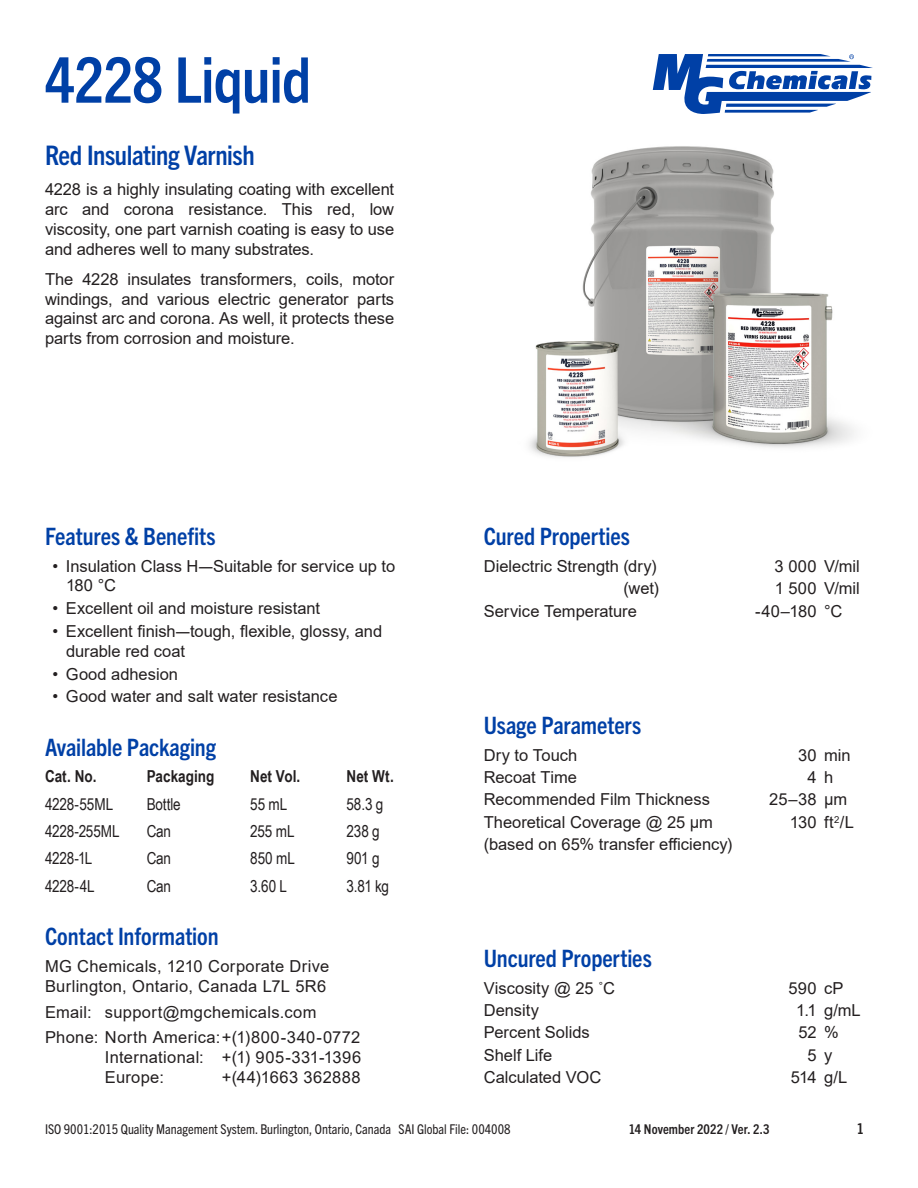
<style>
.page{position:relative;width:918px;height:1188px;background:#fff}
.page>*{position:absolute;margin:0;border:0;box-sizing:border-box;transform-origin:0 0}
.t1{font:700 condensed 63px "Trade Gothic Next LT Pro";letter-spacing:-.015em;color:#0040a6}
.Product_Name_Descrip{font:700 condensed 27px "Trade Gothic Next LT Pro";letter-spacing:-.015em;color:#0040a6}
.H2_space_after{font:700 condensed 24px "Trade Gothic Next LT Pro";letter-spacing:-.005em;color:#0040a6}
.Body_Text{font:16.5px/19.8px "Arial";letter-spacing:-.005em;color:#231f20;text-align:justify}
.Properties_List{font:16.5px "Arial";color:#231f20}
.Bullet_List_-_Featur{font:16.5px/19.8px "Arial";color:#231f20}
.Contact_Information{font:16.5px "Arial";letter-spacing:.02em;color:#231f20}
.Table_Body_Text{font:16.5px "Arial Narrow";letter-spacing:-.01em;color:#231f20}
.Table_Heading{font:700 16.5px "Arial Narrow";letter-spacing:.005em;color:#231f20}
.Bullet_List_-_instru{font:16.5px "Arial";color:#231f20}
.t2{font:700 condensed 15px "Trade Gothic Next LT Pro";color:#231f20}
.t3{font:condensed 13.5px "Trade Gothic Next LT Pro";color:#231f20}
.t4{font:700 condensed 13.5px "Trade Gothic Next LT Pro";letter-spacing:.005em;color:#231f20}
.s1{font-family:"Arial Narrow"}
</style>
<div class="page">
<svg style="left:653px;top:54px;width:220px;height:60px"></svg>
<img style="left:529px;top:146px;width:326px;height:312px">
<h1 class="t1" style="left:45px;top:37px;width:268px">4228 Liquid</h1>
<p class="Product_Name_Descrip" style="left:45px;top:137px;width:211px">Red Insulating Varnish</p>
<p class="Body_Text" style="left:45px;top:179px;width:351px">4228 is a highly insulating coating with excellent arc and corona resistance. This red, low viscosity, one part varnish coating is easy to use and adheres well to many substrates.</p>
<p class="Body_Text" style="left:45px;top:269px;width:351px">The 4228 insulates transformers, coils, motor windings, and various electric generator parts against arc and corona. As well, it protects these parts from corrosion and moisture.</p>
<p class="H2_space_after" style="left:45px;top:520px;width:172px">Features &amp; Benefits</p>
<p class="Bullet_List_-_Featur" style="left:66px;top:556px;width:331px;text-indent:-14px">• Insulation Class H<span class="s1">—</span>Suitable for service up to<br>180 °C</p>
<p class="Bullet_List_-_Featur" style="left:52px;top:598px;width:269px">• Excellent oil and moisture resistant</p>
<p class="Bullet_List_-_Featur" style="left:66px;top:621px;width:318px;text-indent:-14px">• Excellent finish<span class="s1">—</span>tough, flexible, glossy, and durable red coat</p>
<p class="Bullet_List_-_Featur" style="left:52px;top:664px;width:127px">• Good adhesion</p>
<p class="Bullet_List_-_Featur" style="left:52px;top:687px;width:287px">• Good water and salt water resistance</p>
<p class="H2_space_after" style="left:45px;top:731px;width:173px">Available Packaging</p>
<p class="Table_Heading" style="left:45px;top:764px;width:53px">Cat. No.</p>
<p class="Table_Heading" style="left:147px;top:764px;width:69px">Packaging</p>
<p class="Table_Heading" style="left:250px;top:764px;width:52px">Net Vol.</p>
<p class="Table_Heading" style="left:346px;top:764px;width:49px">Net Wt.</p>
<p class="Table_Body_Text" style="left:45px;top:792px;width:70px">4228-55ML</p>
<p class="Table_Body_Text" style="left:147px;top:792px;width:36px">Bottle</p>
<p class="Table_Body_Text" style="left:250px;top:792px;width:39px">55 mL</p>
<p class="Table_Body_Text" style="left:346px;top:792px;width:39px">58.3 g</p>
<p class="Table_Body_Text" style="left:45px;top:819px;width:76px">4228-255ML</p>
<p class="Table_Body_Text" style="left:147px;top:819px;width:26px">Can</p>
<p class="Table_Body_Text" style="left:250px;top:819px;width:46px">255 mL</p>
<p class="Table_Body_Text" style="left:346px;top:819px;width:35px">238 g</p>
<p class="Table_Body_Text" style="left:45px;top:846px;width:49px">4228-1L</p>
<p class="Table_Body_Text" style="left:147px;top:846px;width:26px">Can</p>
<p class="Table_Body_Text" style="left:250px;top:846px;width:46px">850 mL</p>
<p class="Table_Body_Text" style="left:346px;top:846px;width:35px">901 g</p>
<p class="Table_Body_Text" style="left:45px;top:874px;width:51px">4228-4L</p>
<p class="Table_Body_Text" style="left:147px;top:874px;width:26px">Can</p>
<p class="Table_Body_Text" style="left:250px;top:874px;width:38px">3.60 L</p>
<p class="Table_Body_Text" style="left:346px;top:874px;width:44px">3.81 kg</p>
<p class="H2_space_after" style="left:45px;top:920px;width:175px">Contact Information</p>
<p class="Contact_Information" style="left:45px;top:955px;width:286px">MG Chemicals, 1210 Corporate Drive</p>
<p class="Contact_Information" style="left:45px;top:975px;width:283px">Burlington, Ontario, Canada L7L 5R6</p>
<p class="Contact_Information" style="left:45px;top:1000px;width:273px">Email: support@mgchemicals.com</p>
<p class="Contact_Information" style="left:45px;top:1026px;width:317px">Phone: North America:+(1)800-340-0772</p>
<p class="Contact_Information" style="left:105px;top:1046px;width:258px">International: +(1) 905-331-1396</p>
<p class="Contact_Information" style="left:105px;top:1066px;width:60px">Europe:</p>
<p class="Contact_Information" style="left:222px;top:1066px;width:140px">+(44)1663 362888</p>
<p class="H2_space_after" style="left:484px;top:520px;width:148px">Cured Properties</p>
<p class="Properties_List" style="left:484px;top:555px;width:174px">Dielectric Strength (dry)</p>
<p class="Properties_List" style="left:775px;top:555px;width:87px">3 000 V/mil</p>
<p class="Properties_List" style="left:775px;top:577px;width:87px">1 500 V/mil</p>
<p class="Properties_List" style="left:484px;top:600px;width:155px">Service Temperature</p>
<p class="Properties_List" style="left:755px;top:600px;width:89px">-40–180 °C</p>
<p class="H2_space_after" style="left:484px;top:709px;width:159px">Usage Parameters</p>
<p class="Properties_List" style="left:484px;top:744px;width:95px">Dry to Touch</p>
<p class="Properties_List" style="left:798px;top:744px;width:54px">30 min</p>
<p class="Bullet_List_-_instru" style="left:484px;top:766px;width:95px">Recoat Time</p>
<p class="Bullet_List_-_instru" style="left:807px;top:766px;width:27px">4 h</p>
<p class="Properties_List" style="left:484px;top:788px;width:228px">Recommended Film Thickness</p>
<p class="Properties_List" style="left:769px;top:788px;width:80px">25–38 µm</p>
<p class="Properties_List" style="left:484px;top:810px;width:231px">Theoretical Coverage @ 25 µm</p>
<p class="Properties_List" style="left:790px;top:810px;width:66px">130 ft<sup>2</sup>/L</p>
<p class="Properties_List" style="left:484px;top:833px;width:250px">(based on 65% transfer efficiency)</p>
<p class="H2_space_after" style="left:484px;top:942px;width:170px">Uncured Properties</p>
<p class="Properties_List" style="left:484px;top:977px;width:133px">Viscosity @ 25 ˚C</p>
<p class="Properties_List" style="left:789px;top:977px;width:56px">590 cP</p>
<p class="Properties_List" style="left:484px;top:999px;width:57px">Density</p>
<p class="Properties_List" style="left:796px;top:999px;width:66px">1.1 g/mL</p>
<p class="Properties_List" style="left:484px;top:1021px;width:107px">Percent Solids</p>
<p class="Properties_List" style="left:798px;top:1021px;width:42px">52 %</p>
<p class="Properties_List" style="left:484px;top:1044px;width:70px">Shelf Life</p>
<p class="Properties_List" style="left:807px;top:1044px;width:26px">5 y</p>
<p class="Properties_List" style="left:484px;top:1066px;width:119px">Calculated VOC</p>
<p class="Properties_List" style="left:791px;top:1066px;width:58px">514 g/L</p>
<p class="t3" style="left:45px;top:1120px;width:467px">ISO 9001:2015 Quality Management System. Burlington, Ontario, Canada SAI Global File: 004008</p>
<p class="t4" style="left:629px;top:1120px;width:142px">14 November 2022 / Ver. 2.3</p>
<p class="t2" style="left:857px;top:1118px;width:9px">1</p>
</div>
